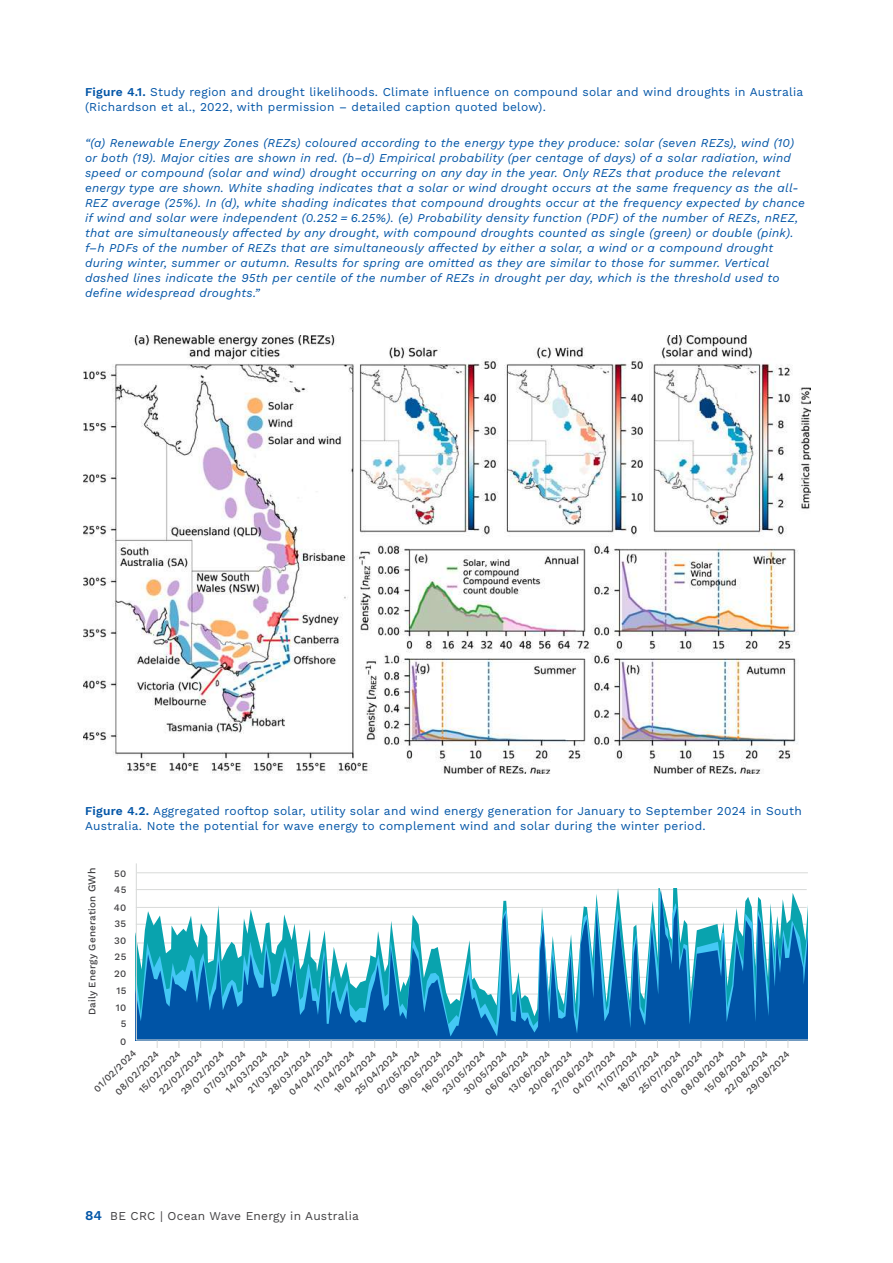
<style>
.page{position:relative;width:893px;height:1263px;background:#fff}
.page>*{position:absolute;margin:0;border:0;box-sizing:border-box;transform-origin:0 0}
.t1{font:italic 12px/15px "Work Sans";letter-spacing:.02em;color:#0054a6}
.t2{font:12px/15px "Work Sans";letter-spacing:.02em;color:#0054a6}
.t3{font:12px "Work Sans";letter-spacing:.02em;color:#414042}
.t4{font:500 9.9px "Work Sans";letter-spacing:.025em;color:#414042}
.t5{font:500 9.6px/17.1px "Work Sans";color:#414042}
.s1{font-weight:600}
.s2{font-size:10.5px}
.s3{font-weight:600;font-size:13.5px;color:#0054a6}
</style>
<div class="page">
<img style="left:84px;top:336px;width:726px;height:438px">
<svg style="left:135px;top:863px;width:673px;height:178px"></svg>
<p class="t2" style="left:85px;top:84px;width:720px"><span class="s1">Figure 4.1.</span> Study region and drought likelihoods. Climate influence on compound solar and wind droughts in Australia (Richardson et al., 2022, with permission – detailed caption quoted below).</p>
<p class="t1" style="left:85px;top:135px;width:721px">“(a) Renewable Energy Zones (REZs) coloured according to the energy type they produce: solar (seven REZs), wind (10) or both (19). Major cities are shown in red. (b–d) Empirical probability (per centage of days) of a solar radiation, wind speed or compound (solar and wind) drought occurring on any day in the year. Only REZs that produce the relevant energy type are shown. White shading indicates that a solar or wind drought occurs at the same frequency as the all-REZ average (25%). In (d), white shading indicates that compound droughts occur at the frequency expected by chance if wind and solar were independent (0.252 = 6.25%). (e) Probability density function (PDF) of the number of REZs, nREZ, that are simultaneously affected by any drought, with compound droughts counted as single (green) or double (pink). f–h PDFs of the number of REZs that are simultaneously affected by either a solar, a wind or a compound drought during winter, summer or autumn. Results for spring are omitted as they are similar to those for summer. Vertical dashed lines indicate the 95th per centile of the number of REZs in drought per day, which is the threshold used to define widespread droughts.”</p>
<p class="t2" style="left:85px;top:803px;width:718px"><span class="s1">Figure 4.2.</span> Aggregated rooftop solar, utility solar and wind energy generation for January to September 2024 in South<br>Australia. Note the potential for wave energy to complement wind and solar during the winter period.</p>
<p class="t4" style="left:85px;top:1015px;width:149px;rotate:-90deg">Daily Energy Generation <span class="s2">GWh</span></p>
<p class="t5" style="left:98px;top:1075px;width:59px;text-indent:-13px;rotate:-45deg">01/02/2024<br>08/02/2024</p>
<p class="t4" style="left:114px;top:866px;width:14px">50</p>
<p class="t4" style="left:114px;top:882px;width:14px">45</p>
<p class="t4" style="left:114px;top:900px;width:14px">40</p>
<p class="t4" style="left:115px;top:916px;width:13px">35</p>
<p class="t4" style="left:114px;top:933px;width:14px">30</p>
<p class="t4" style="left:115px;top:949px;width:13px">25</p>
<p class="t4" style="left:114px;top:966px;width:14px">20</p>
<p class="t4" style="left:116px;top:983px;width:11px">15</p>
<p class="t4" style="left:116px;top:1000px;width:12px">10</p>
<p class="t4" style="left:121px;top:1016px;width:7px">5</p>
<p class="t4" style="left:120px;top:1034px;width:8px">0</p>
<p class="t5" style="left:480px;top:1087px;width:59px;rotate:-45deg">06/06/2024</p>
<p class="t5" style="left:593px;top:1083px;width:54px;rotate:-45deg">11/07/2024</p>
<p class="t5" style="left:417px;top:1085px;width:56px;rotate:-45deg">16/05/2024</p>
<p class="t5" style="left:504px;top:1085px;width:56px;rotate:-45deg">13/06/2024</p>
<p class="t5" style="left:546px;top:1086px;width:58px;rotate:-45deg">27/06/2024</p>
<p class="t5" style="left:154px;top:1086px;width:58px;rotate:-45deg">22/02/2024</p>
<p class="t5" style="left:720px;top:1086px;width:59px;rotate:-45deg">22/08/2024</p>
<p class="t5" style="left:676px;top:1087px;width:59px;rotate:-45deg">08/08/2024</p>
<p class="t5" style="left:393px;top:1087px;width:59px;rotate:-45deg">09/05/2024</p>
<p class="t5" style="left:176px;top:1086px;width:58px;rotate:-45deg">29/02/2024</p>
<p class="t5" style="left:742px;top:1086px;width:58px;rotate:-45deg">29/08/2024</p>
<p class="t5" style="left:613px;top:1085px;width:56px;rotate:-45deg">18/07/2024</p>
<p class="t5" style="left:568px;top:1086px;width:58px;rotate:-45deg">04/07/2024</p>
<p class="t5" style="left:198px;top:1086px;width:58px;rotate:-45deg">07/03/2024</p>
<p class="t5" style="left:634px;top:1086px;width:57px;rotate:-45deg">25/07/2024</p>
<p class="t5" style="left:699px;top:1085px;width:56px;rotate:-45deg">15/08/2024</p>
<p class="t5" style="left:372px;top:1087px;width:59px;rotate:-45deg">02/05/2024</p>
<p class="t5" style="left:243px;top:1085px;width:56px;rotate:-45deg">21/03/2024</p>
<p class="t5" style="left:309px;top:1084px;width:55px;rotate:-45deg">11/04/2024</p>
<p class="t5" style="left:134px;top:1085px;width:56px;rotate:-45deg">15/02/2024</p>
<p class="t5" style="left:329px;top:1085px;width:57px;rotate:-45deg">18/04/2024</p>
<p class="t5" style="left:656px;top:1085px;width:57px;rotate:-45deg">01/08/2024</p>
<p class="t5" style="left:263px;top:1086px;width:58px;rotate:-45deg">28/03/2024</p>
<p class="t5" style="left:350px;top:1086px;width:58px;rotate:-45deg">25/04/2024</p>
<p class="t5" style="left:221px;top:1085px;width:56px;rotate:-45deg">14/03/2024</p>
<p class="t5" style="left:524px;top:1087px;width:59px;rotate:-45deg">20/06/2024</p>
<p class="t5" style="left:459px;top:1086px;width:58px;rotate:-45deg">30/05/2024</p>
<p class="t5" style="left:437px;top:1086px;width:58px;rotate:-45deg">23/05/2024</p>
<p class="t5" style="left:284px;top:1087px;width:59px;rotate:-45deg">04/04/2024</p>
<p class="t3" style="left:85px;top:1207px;width:275px"><span class="s3">84</span> BE CRC | Ocean Wave Energy in Australia</p>
</div>
